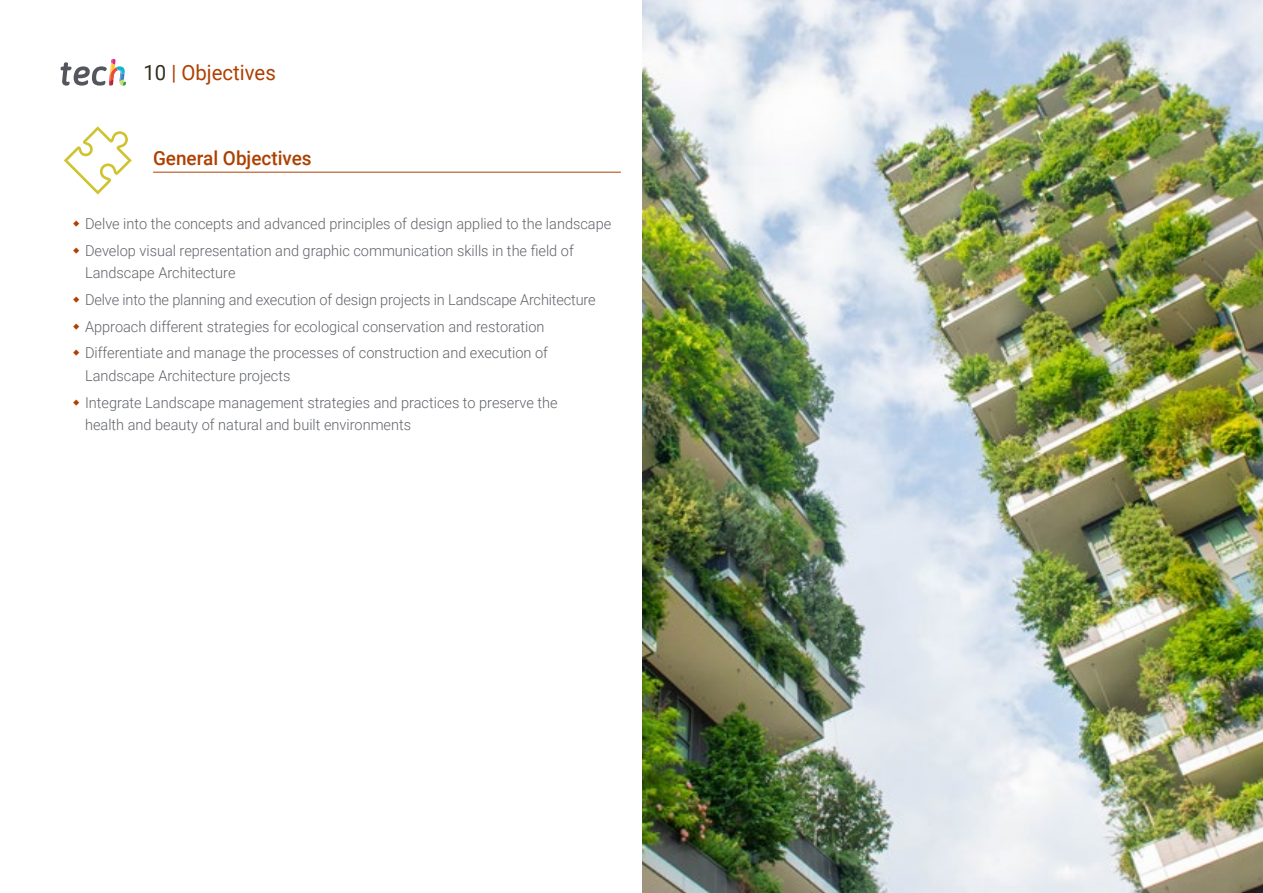
<style>
.page{position:relative;width:1263px;height:893px;background:#fff}
.page>*{position:absolute;margin:0;border:0;box-sizing:border-box;transform-origin:0 0}
.t1{font:21px "Roboto";color:#ae4000}
.t2{font:500 19.5px "Roboto";color:#ae4000}
.t3{font:300 15px/26.7px "Roboto";color:#61646a}
.s1{color:#312e20}
</style>
<div class="page">
<hr style="left:153px;top:172px;width:468px;height:1px;background:#ae4000">
<svg style="left:64px;top:126px;width:68px;height:69px"></svg>
<svg style="left:61px;top:59px;width:65px;height:27px"></svg>
<img style="left:642px;top:0;width:621px;height:893px">
<h1 class="t1" style="left:144px;top:57px;width:134px"><span class="s1">10</span> | Objectives</h1>
<h2 class="t2" style="left:153px;top:144px;width:160px">General Objectives</h2>
<p class="t3" style="left:85px;top:210px;width:528px">Delve into the concepts and advanced principles of design applied to the landscape<br>Develop visual representation and graphic communication skills in the field of</p>
<p class="t3" style="left:85px;top:259px;width:512px">Landscape Architecture<br>Delve into the planning and execution of design projects in Landscape Architecture Approach different strategies for ecological conservation and restoration Differentiate and manage the processes of construction and execution of</p>
<p class="t3" style="left:85px;top:362px;width:474px">Landscape Architecture projects<br>Integrate Landscape management strategies and practices to preserve the</p>
<p class="t3" style="left:85px;top:411px;width:328px">health and beauty of natural and built environments</p>
</div>
